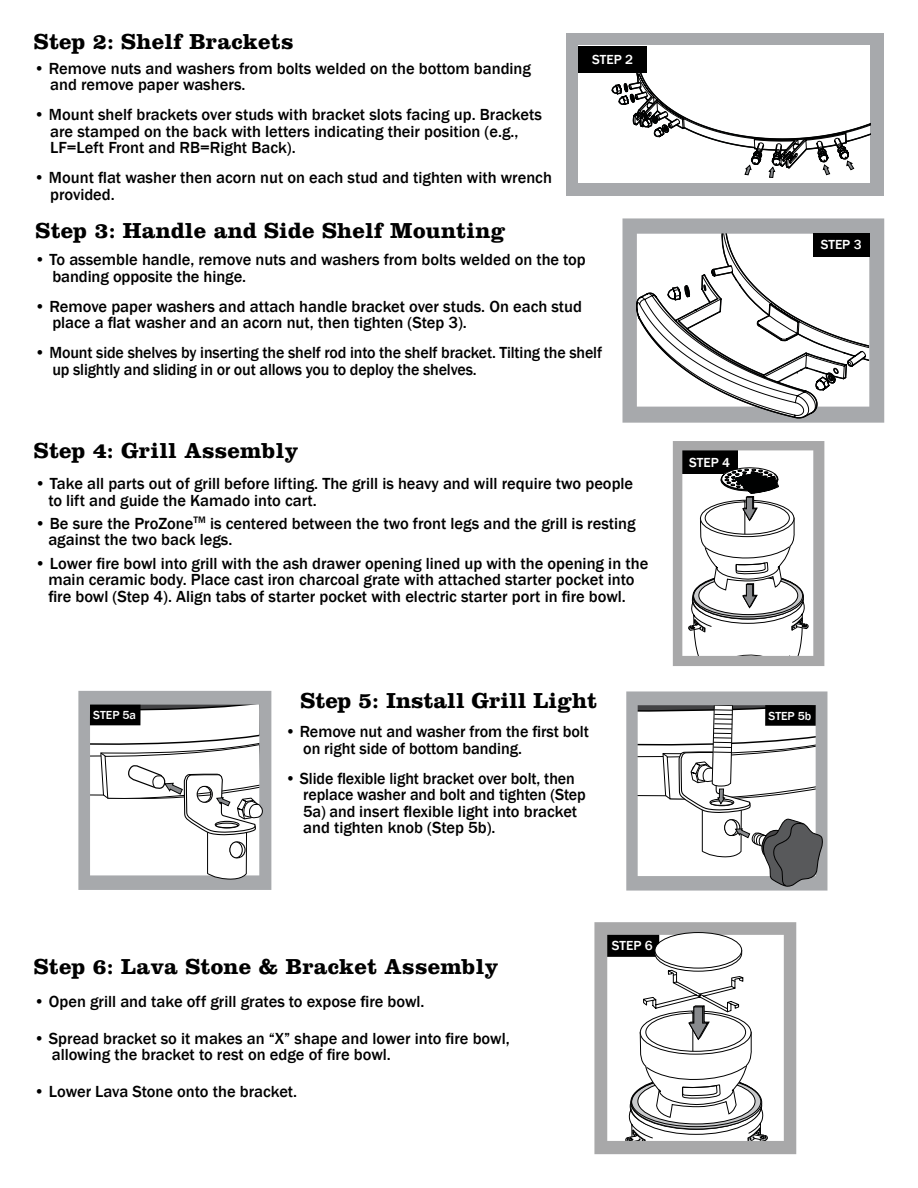
<style>
.page{position:relative;width:918px;height:1188px;background:#fff}
.page>*{position:absolute;margin:0;border:0;box-sizing:border-box;transform-origin:0 0}
.t1{font:700 22.5px "Clarendon LT Std";letter-spacing:.01em;color:#000}
.t2{font:500 16.5px/16.5px "Franklin Gothic";color:#000}
.t3{font:500 13.5px "Franklin Gothic";color:#fff}
.t4{font:500 12px "Franklin Gothic";color:#fff}
</style>
<div class="page">
<svg style="left:594px;top:922px;width:202px;height:232px;fill:#a8a8a9"></svg>
<svg style="left:625px;top:950px;width:143px;height:205px"></svg>
<div style="left:655px;top:933px;width:87px;height:35px;background:#fff;border-radius:50%"></div>
<div style="left:655px;top:932px;width:87px;height:36px;border:1px solid #000101;border-radius:50%"></div>
<div style="left:622px;top:218px;width:262px;height:205px;background:#a7a9ac"></div>
<svg style="left:636px;top:234px;width:233px;height:185px;background:#e0e1e1"></svg>
<div style="left:813px;top:233px;width:57px;height:23px;background:#000"></div>
<div style="left:566px;top:34px;width:318px;height:162px;background:#a7a9ac"></div>
<div style="left:579px;top:46px;width:291px;height:137px;background:#fff"></div>
<svg style="left:611px;top:73px;width:259px;height:105px"></svg>
<div style="left:579px;top:46px;width:68px;height:27px;background:#000"></div>
<svg style="left:78px;top:691px;width:193px;height:199px"></svg>
<div style="left:90px;top:705px;width:51px;height:20px;background:#000"></div>
<svg style="left:626px;top:441px;width:201px;height:450px"></svg>
<div style="left:765px;top:705px;width:51px;height:21px;background:#000"></div>
<h1 class="t1" style="left:34px;top:28px;width:261px">Step 2: Shelf Brackets</h1>
<p class="t2" style="left:50px;top:60px;width:482px;text-indent:-16px">• Remove nuts and washers from bolts welded on the bottom banding and remove paper washers.</p>
<p class="t2" style="left:50px;top:107px;width:493px;text-indent:-16px">• Mount shelf brackets over studs with bracket slots facing up. Brackets are stamped on the back with letters indicating their position (e.g.,<br>LF=Left Front and RB=Right Back).</p>
<p class="t2" style="left:50px;top:170px;width:503px;text-indent:-16px">• Mount flat washer then acorn nut on each stud and tighten with wrench provided.</p>
<p class="t3" style="left:592px;top:51px;width:42px">STEP 2</p>
<h1 class="t1" style="left:35px;top:217px;width:472px">Step 3: Handle and Side Shelf Mounting</h1>
<p class="t2" style="left:52px;top:252px;width:535px;text-indent:-18px">• To assemble handle, remove nuts and washers from bolts welded on the top banding opposite the hinge.</p>
<p class="t2" style="left:52px;top:298px;width:531px;text-indent:-18px">• Remove paper washers and attach handle bracket over studs. On each stud place a flat washer and an acorn nut, then tighten (Step 3).</p>
<p class="t2" style="left:52px;top:345px;width:551px;text-indent:-18px">• Mount side shelves by inserting the shelf rod into the shelf bracket. Tilting the shelf up slightly and sliding in or out allows you to deploy the shelves.</p>
<h1 class="t1" style="left:34px;top:437px;width:266px">Step 4: Grill Assembly</h1>
<p class="t2" style="left:48px;top:476px;width:586px;text-indent:-13px">• Take all parts out of grill before lifting. The grill is heavy and will require two people to lift and guide the Kamado into cart.</p>
<p class="t2" style="left:48px;top:515px;width:589px;text-indent:-14px">• Be sure the ProZone<sup>TM</sup> is centered between the two front legs and the grill is resting against the two back legs.</p>
<p class="t2" style="left:35px;top:555px;width:615px;text-align:center">• Lower fire bowl into grill with the ash drawer opening lined up with the opening in the main ceramic body. Place cast iron charcoal grate with attached starter pocket into<br>fire bowl (Step 4). Align tabs of starter pocket with electric starter port in fire bowl.</p>
<p class="t3" style="left:689px;top:454px;width:42px">STEP 4</p>
<p class="t3" style="left:821px;top:236px;width:42px">STEP 3</p>
<h1 class="t1" style="left:300px;top:687px;width:298px">Step 5: Install Grill Light</h1>
<p class="t2" style="left:303px;top:724px;width:287px;text-indent:-18px">• Remove nut and washer from the first bolt on right side of bottom banding.</p>
<p class="t2" style="left:303px;top:770px;width:284px;text-indent:-18px">• Slide flexible light bracket over bolt, then replace washer and bolt and tighten (Step 5a) and insert flexible light into bracket and tighten knob (Step 5b).</p>
<p class="t4" style="left:93px;top:708px;width:44px">STEP 5a</p>
<p class="t4" style="left:769px;top:708px;width:44px">STEP 5b</p>
<h1 class="t1" style="left:34px;top:953px;width:466px">Step 6: Lava Stone &amp; Bracket Assembly</h1>
<p class="t2" style="left:34px;top:994px;width:392px">• Open grill and take off grill grates to expose fire bowl.</p>
<p class="t2" style="left:52px;top:1030px;width:459px;text-indent:-18px">• Spread bracket so it makes an “X” shape and lower into fire bowl, allowing the bracket to rest on edge of fire bowl.</p>
<p class="t2" style="left:34px;top:1084px;width:265px">• Lower Lava Stone onto the bracket.</p>
<p class="t3" style="left:612px;top:937px;width:42px">STEP 6</p>
</div>
